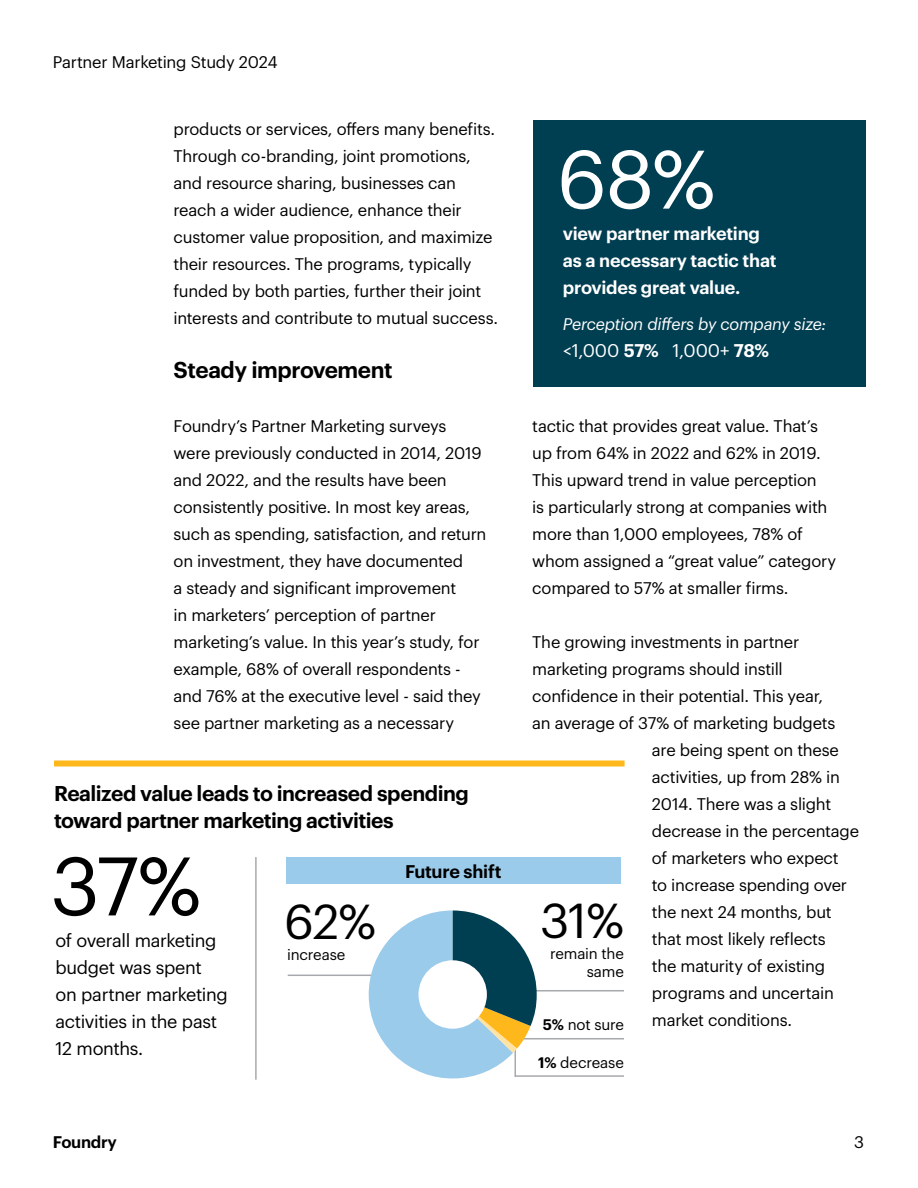
<style>
.page{position:relative;width:918px;height:1188px;background:#fff}
.page>*{position:absolute;margin:0;border:0;box-sizing:border-box;transform-origin:0 0}
.t1{font:81px "Graphik";color:#fff}
.t2{font:81px "Graphik";color:#000}
.t3{font:48px "Graphik";color:#000}
.t4{font:600 22.5px "Graphik";letter-spacing:-.02em;color:#000}
.t5{font:600 21px/27px "Graphik";letter-spacing:-.025em;color:#000101}
.t6{font:18px/27px "Graphik";letter-spacing:-.02em;color:#000}
.t7{font:600 18px/27px "Graphik";letter-spacing:-.01em;color:#fff}
.t8{font:18px "Graphik";letter-spacing:-.005em;color:#fff}
.t9{font:600 18px "Graphik";letter-spacing:-.015em;color:#000}
.t10{font:16.5px/27px "Graphik";letter-spacing:-.015em;color:#000}
.t11{font:italic 16.5px "Graphik";letter-spacing:-.015em;color:#fff}
.t12{font:600 16.5px "Graphik";letter-spacing:-.02em;color:#000}
.t13{font:15px/18px "Graphik";letter-spacing:-.01em;color:#000;text-align:right}
.s1{font-weight:600}
</style>
<div class="page">
<div style="left:533px;top:121px;width:333px;height:266px;background:#003e51"></div>
<div style="left:286px;top:857px;width:335px;height:27px;background:#9bcbeb"></div>
<hr style="left:255px;top:857px;width:2px;height:223px;background:#a7a9ac">
<hr style="left:288px;top:975px;width:86px;height:1px;background:#a7a9ac">
<hr style="left:534px;top:990px;width:90px;height:2px;background:#a7a9ac">
<hr style="left:520px;top:1038px;width:104px;height:2px;background:#a7a9ac">
<hr style="left:515px;top:1075px;width:109px;height:2px;background:#a7a9ac">
<svg style="left:360px;top:910px;width:177px;height:169px"></svg>
<div style="left:418px;top:960px;width:69px;height:69px;background:#fff;border-radius:50%"></div>
<div style="left:54px;top:760px;width:571px;height:6px;background:#ffb81c"></div>
<p class="t10" style="left:53px;top:47px;width:226px">Partner Marketing Study 2024</p>
<p class="t10" style="left:174px;top:114px;width:326px">products or services, offers many benefits.<br>Through co-branding, joint promotions, and resource sharing, businesses can reach a wider audience, enhance their customer value proposition, and maximize their resources. The programs, typically funded by both parties, further their joint interests and contribute to mutual success.</p>
<h3 class="t4" style="left:174px;top:353px;width:220px">Steady improvement</h3>
<p class="t10" style="left:174px;top:411px;width:314px">Foundry’s Partner Marketing surveys were previously conducted in 2014, 2019 and 2022, and the results have been consistently positive. In most key areas, such as spending, satisfaction, and return on investment, they have documented<br>a steady and significant improvement<br>in marketers’ perception of partner marketing’s value. In this year’s study, for example, 68% of overall respondents - and 76% at the executive level - said they see partner marketing as a necessary</p>
<p class="t10" style="left:532px;top:411px;width:305px">tactic that provides great value. That’s up from 64% in 2022 and 62% in 2019.<br>This upward trend in value perception<br>is particularly strong at companies with more than 1,000 employees, 78% of whom assigned a “great value” category compared to 57% at smaller firms.</p>
<h1 class="t1" style="left:557px;top:118px;width:160px">68%</h1>
<p class="t7" style="left:563px;top:219px;width:215px">view partner marketing as a necessary tactic that provides great value.</p>
<p class="t11" style="left:563px;top:312px;width:265px">Perception differs by company size:</p>
<p class="t8" style="left:563px;top:337px;width:208px">&lt;1,000 <span class="s1">57%</span> 1,000+ <span class="s1">78%</span></p>
<p class="t10" style="left:532px;top:627px;width:269px">The growing investments in partner</p>
<p class="t10" style="left:532px;top:654px;width:252px">marketing programs should instill</p>
<p class="t10" style="left:532px;top:681px;width:292px">confidence in their potential. This year,</p>
<p class="t10" style="left:532px;top:708px;width:305px">an average of 37% of marketing budgets</p>
<p class="t10" style="left:652px;top:735px;width:189px">are being spent on these</p>
<p class="t10" style="left:652px;top:762px;width:190px">activities, up from 28% in</p>
<p class="t10" style="left:652px;top:789px;width:181px">2014. There was a slight</p>
<p class="t10" style="left:652px;top:816px;width:209px">decrease in the percentage</p>
<p class="t10" style="left:652px;top:843px;width:188px">of marketers who expect</p>
<p class="t10" style="left:652px;top:870px;width:197px">to increase spending over</p>
<p class="t10" style="left:652px;top:897px;width:181px">the next 24 months, but</p>
<p class="t10" style="left:652px;top:924px;width:175px">that most likely reflects</p>
<p class="t10" style="left:652px;top:951px;width:175px">the maturity of existing</p>
<p class="t10" style="left:652px;top:978px;width:183px">programs and uncertain</p>
<p class="t10" style="left:652px;top:1005px;width:142px">market conditions.</p>
<p class="t5" style="left:54px;top:778px;width:416px">Realized value leads to increased spending toward partner marketing activities</p>
<h1 class="t2" style="left:51px;top:825px;width:152px">37%</h1>
<p class="t6" style="left:56px;top:925px;width:174px">of overall marketing budget was spent<br>on partner marketing activities in the past<br>12 months.</p>
<p class="t9" style="left:405px;top:858px;width:98px">Future shift</p>
<h2 class="t3" style="left:540px;top:885px;width:85px">31%</h2>
<p class="t13" style="left:550px;top:944px;width:75px">remain the same</p>
<h2 class="t3" style="left:284px;top:885px;width:94px">62%</h2>
<p class="t13" style="left:287px;top:944px;width:60px">increase</p>
<p class="t13" style="left:543px;top:1015px;width:83px"><span class="s1">5%</span> not sure</p>
<p class="t13" style="left:538px;top:1052px;width:87px"><span class="s1">1%</span> decrease</p>
<p class="t12" style="left:53px;top:1129px;width:66px">Foundry</p>
<p class="t10" style="left:854px;top:1127px;width:11px">3</p>
</div>
